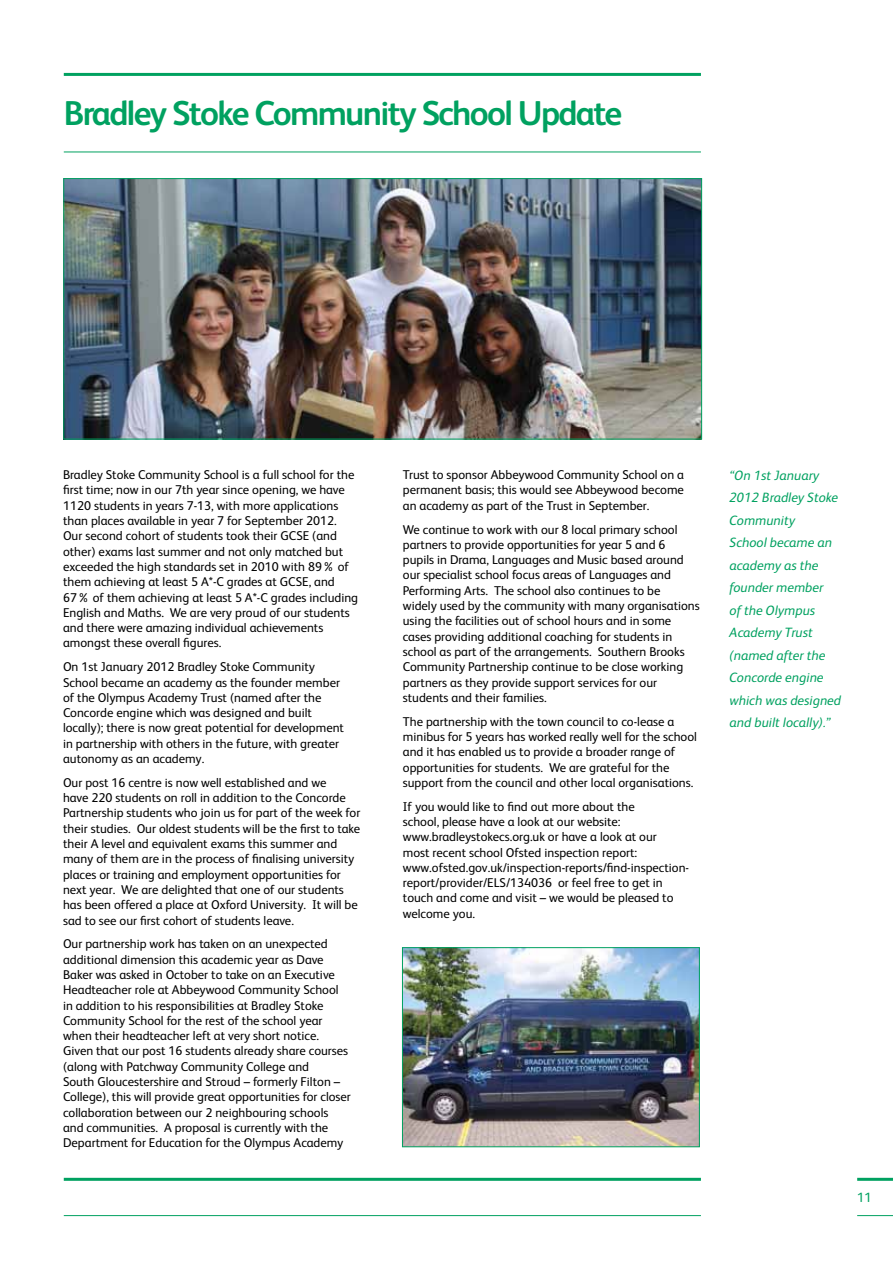
<style>
.page{position:relative;width:893px;height:1263px;background:#fff}
.page>*{position:absolute;margin:0;border:0;box-sizing:border-box;transform-origin:0 0}
.t1{font:700 34.5px "FS Albert";letter-spacing:-.05em;color:#00a160}
.t2{font:italic 13.5px/22.5px "FS Albert";color:#00a160}
.t3{font:13.5px "FS Albert";color:#00a160}
.t4{font:12.75px/15.3px "FS Albert";color:#000}
</style>
<div class="page">
<hr style="left:64px;top:73px;width:637px;height:3px;background:#00a160">
<hr style="left:64px;top:152px;width:637px;height:1px;background:#00a160">
<hr style="left:64px;top:1178px;width:637px;height:3px;background:#00a160">
<hr style="left:64px;top:1215px;width:637px;height:1px;background:#00a160">
<hr style="left:857px;top:1178px;width:36px;height:3px;background:#00a160">
<hr style="left:857px;top:1215px;width:36px;height:1px;background:#00a160">
<img style="left:65px;top:180px;width:635px;height:257px">
<div style="left:63px;top:178px;width:639px;height:261px;border:1px solid #00a160"></div>
<img style="left:404px;top:949px;width:294px;height:196px">
<div style="left:402px;top:947px;width:298px;height:200px;border:1px solid #00a160"></div>
<h1 class="t1" style="left:64px;top:94px;width:560px">Bradley Stoke Community School Update</h1>
<p class="t4" style="left:63px;top:467px;width:297px">Bradley Stoke Community School is a full school for the first time; now in our 7th year since opening, we have 1120 students in years 7-13, with more applications than places available in year 7 for September 2012.<br>Our second cohort of students took their GCSE (and other) exams last summer and not only matched but exceeded the high standards set in 2010 with 89% of them achieving at least 5 A*-C grades at GCSE, and 67% of them achieving at least 5 A*-C grades including English and Maths. We are very proud of our students and there were amazing individual achievements amongst these overall figures.</p>
<p class="t4" style="left:63px;top:659px;width:282px">On 1st January 2012 Bradley Stoke Community School became an academy as the founder member of the Olympus Academy Trust (named after the Concorde engine which was designed and built locally); there is now great potential for development in partnership with others in the future, with greater autonomy as an academy.</p>
<p class="t4" style="left:63px;top:775px;width:299px">Our post 16 centre is now well established and we<br>have 220 students on roll in addition to the Concorde Partnership students who join us for part of the week for their studies. Our oldest students will be the first to take their A level and equivalent exams this summer and many of them are in the process of finalising university places or training and employment opportunities for next year. We are delighted that one of our students has been offered a place at Oxford University. It will be sad to see our first cohort of students leave.</p>
<p class="t4" style="left:63px;top:936px;width:289px">Our partnership work has taken on an unexpected additional dimension this academic year as Dave Baker was asked in October to take on an Executive Headteacher role at Abbeywood Community School in addition to his responsibilities at Bradley Stoke Community School for the rest of the school year when their headteacher left at very short notice.<br>Given that our post 16 students already share courses (along with Patchway Community College and<br>South Gloucestershire and Stroud – formerly Filton – College), this will provide great opportunities for closer collaboration between our 2 neighbouring schools and communities. A proposal is currently with the Department for Education for the Olympus Academy</p>
<p class="t4" style="left:403px;top:467px;width:283px;text-align:justify">Trust to sponsor Abbeywood Community School on a permanent basis; this would see Abbeywood become an academy as part of the Trust in September.</p>
<p class="t4" style="left:403px;top:521px;width:298px">We continue to work with our 8 local primary school partners to provide opportunities for year 5 and 6 pupils in Drama, Languages and Music based around our specialist school focus areas of Languages and Performing Arts. The school also continues to be<br>widely used by the community with many organisations using the facilities out of school hours and in some cases providing additional coaching for students in school as part of the arrangements. Southern Brooks Community Partnership continue to be close working partners as they provide support services for our students and their families.</p>
<p class="t4" style="left:403px;top:713px;width:296px">The partnership with the town council to co-lease a minibus for 5 years has worked really well for the school and it has enabled us to provide a broader range of opportunities for students. We are grateful for the support from the council and other local organisations.</p>
<p class="t4" style="left:403px;top:798px;width:288px">If you would like to find out more about the<br>school, please have a look at our website: www.bradleystokecs.org.uk or have a look at our<br>most recent school Ofsted inspection report: www.ofsted.gov.uk/inspection-reports/find-inspection&shy;report/provider/ELS/134036 or feel free to get in touch and come and visit – we would be pleased to welcome you.</p>
<p class="t2" style="left:729px;top:464px;width:113px">“On 1st January<br>2012 Bradley Stoke<br>Community<br>School became an academy as the founder member<br>of the Olympus<br>Academy Trust (named after the<br>Concorde engine which was designed and built locally).”</p>
<p class="t3" style="left:857px;top:1190px;width:16px">11</p>
</div>
